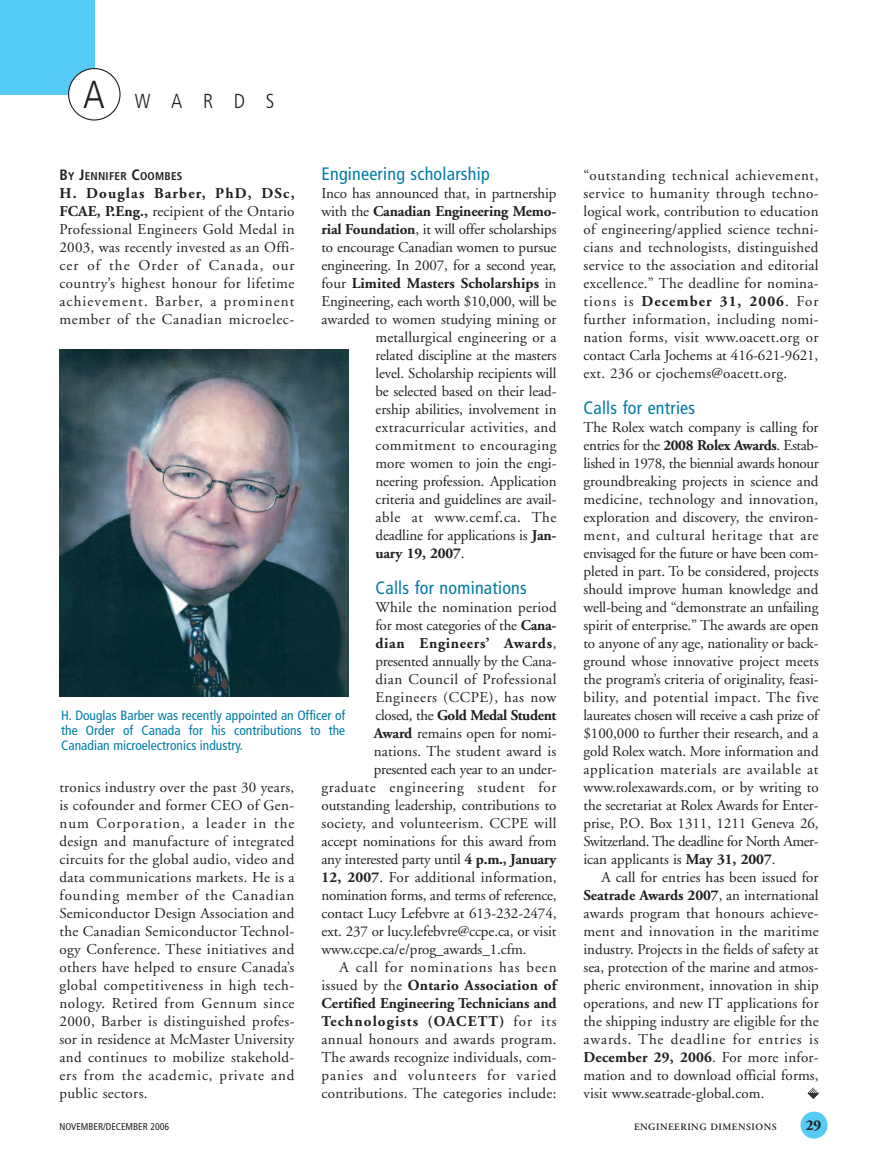
<style>
.page{position:relative;width:878px;height:1175px;background:#fff}
.page>*{position:absolute;margin:0;border:0;box-sizing:border-box;transform-origin:0 0}
.t1{font:300 condensed 20.25px "Frutiger";letter-spacing:1.025em;color:#231f20}
.t2{font:condensed 18px "Frutiger";letter-spacing:.015em;color:#007ba4}
.t3{font:15px/18px "Adobe Garamond";letter-spacing:-.005em;color:#231f20;text-align:justify}
.t4{font:700 15px "Adobe Garamond";color:#231f20}
.t5{font:15px "Adobe Garamond";letter-spacing:.025em;color:#231f20}
.t6{font:15px "Adobe Garamond";letter-spacing:.015em;color:#231f20}
.t7{font:15px "Adobe Garamond";letter-spacing:.04em;color:#231f20}
.t8{font:15px "Adobe Garamond";letter-spacing:.02em;color:#231f20}
.t9{font:700 15px "Adobe Garamond";letter-spacing:.02em;color:#231f20}
.t10{font:15px "Adobe Garamond";letter-spacing:.045em;color:#231f20}
.t11{font:15px "Adobe Garamond";letter-spacing:.07em;color:#231f20}
.t12{font:700 15px "Adobe Garamond";letter-spacing:.075em;color:#231f20}
.t13{font:700 15px "Adobe Garamond";letter-spacing:-.025em;color:#231f20}
.t14{font:15px "Adobe Garamond";letter-spacing:.06em;color:#231f20}
.t15{font:15px "Adobe Garamond";letter-spacing:.03em;color:#231f20}
.t16{font:15px "Adobe Garamond";letter-spacing:.035em;color:#231f20}
.t17{font:700 15px "Adobe Garamond";letter-spacing:.045em;color:#231f20}
.t18{font:condensed 13.5px/15px "Frutiger";color:#007ba4;text-align:justify}
.t19{font:700 condensed 11.25px "Frutiger";letter-spacing:.02em;color:#231f20}
.t20{font:condensed 9.75px "Frutiger";color:#231f20}
.t21{font:600 9.75px "Adobe Garamond";letter-spacing:.05em;color:#231f20}
.s1{font-size:39px}
.s2{font-weight:400}
.s3{font-weight:700}
.s4{font-size:15px}
</style>
<div class="page">
<div style="left:0;top:0;width:94px;height:94px;background:#56cbf5"></div>
<svg style="left:68px;top:68px;width:52px;height:52px"></svg>
<div style="left:800px;top:1111px;width:27px;height:27px;background:#56cbf5;border-radius:50%"></div>
<img style="left:59px;top:350px;width:289px;height:346px">
<svg style="left:807px;top:1087px;width:11px;height:11px"></svg>
<h1 class="t1" style="left:83px;top:93px;width:193px"><span class="s1">A</span> WARDS</h1>
<p class="t2" style="left:321px;top:166px;width:170px">Engineering scholarship</p>
<p class="t3" style="left:321px;top:186px;width:236px">Inco has announced that, in partnership</p>
<p class="t4" style="left:321px;top:205px;width:236px"><span class="s2">with the</span> Canadian Engineering Memo-</p>
<p class="t3" style="left:321px;top:222px;width:236px"><span class="s3">rial Foundation</span>, it will offer scholarships</p>
<p class="t3" style="left:321px;top:240px;width:236px">to encourage Canadian women to pursue</p>
<p class="t3" style="left:321px;top:258px;width:236px">engineering. In 2007, for a second year,</p>
<p class="t4" style="left:321px;top:277px;width:236px"><span class="s2">four</span> Limited Masters Scholarships <span class="s2">in</span></p>
<p class="t3" style="left:321px;top:294px;width:236px">Engineering, each worth $10,000, will be</p>
<p class="t3" style="left:321px;top:312px;width:236px">awarded to women studying mining or</p>
<p class="t3" style="left:375px;top:330px;width:182px">metallurgical engineering or a</p>
<p class="t3" style="left:375px;top:348px;width:182px">related discipline at the masters</p>
<p class="t3" style="left:375px;top:366px;width:182px">level. Scholarship recipients will</p>
<p class="t3" style="left:375px;top:384px;width:182px">be selected based on their lead-</p>
<p class="t3" style="left:375px;top:402px;width:183px">ership abilities, involvement in</p>
<p class="t5" style="left:375px;top:421px;width:182px">extracurricular activities, and</p>
<p class="t16" style="left:375px;top:439px;width:182px">commitment to encouraging</p>
<p class="t3" style="left:375px;top:456px;width:182px">more women to join the engi-</p>
<p class="t3" style="left:375px;top:474px;width:182px">neering profession. Application</p>
<p class="t3" style="left:375px;top:492px;width:182px">criteria and guidelines are avail-</p>
<p class="t7" style="left:375px;top:511px;width:182px">able at www.cemf.ca. The</p>
<p class="t3" style="left:375px;top:528px;width:182px">deadline for applications is <span class="s3">Jan-</span></p>
<p class="t4" style="left:375px;top:547px;width:90px">uary 19, 2007<span class="s2">.</span></p>
<p class="t2" style="left:375px;top:580px;width:153px">Calls for nominations</p>
<p class="t6" style="left:375px;top:601px;width:183px">While the nomination period</p>
<p class="t3" style="left:375px;top:618px;width:182px">for most categories of the <span class="s3">Cana-</span></p>
<p class="t17" style="left:375px;top:637px;width:182px">dian Engineers’ Awards<span class="s2">,</span></p>
<p class="t3" style="left:375px;top:654px;width:182px">presented annually by the Cana-</p>
<p class="t15" style="left:375px;top:673px;width:182px">dian Council of Professional</p>
<p class="t7" style="left:375px;top:691px;width:182px">Engineers (CCPE), has now</p>
<p class="t13" style="left:375px;top:709px;width:182px"><span class="s2">closed, the</span> Gold Medal Student</p>
<p class="t3" style="left:374px;top:726px;width:184px"><span class="s3">Award</span> remains open for nomi-</p>
<p class="t6" style="left:373px;top:745px;width:184px">nations. The student award is</p>
<p class="t3" style="left:373px;top:762px;width:184px">presented each year to an under-</p>
<p class="t10" style="left:321px;top:781px;width:236px">graduate engineering student for</p>
<p class="t3" style="left:321px;top:798px;width:236px">outstanding leadership, contributions to</p>
<p class="t5" style="left:321px;top:817px;width:237px">society, and volunteerism. CCPE will</p>
<p class="t3" style="left:321px;top:834px;width:236px">accept nominations for this award from</p>
<p class="t3" style="left:321px;top:852px;width:236px">any interested party until <span class="s3">4 p.m., January</span></p>
<p class="t6" style="left:321px;top:871px;width:237px"><span class="s3">12, 2007</span>. For additional information,</p>
<p class="t3" style="left:321px;top:888px;width:237px">nomination forms, and terms of reference,</p>
<p class="t3" style="left:321px;top:906px;width:236px">contact Lucy Lefebvre at 613-232-2474,</p>
<p class="t3" style="left:321px;top:924px;width:236px">ext. 237 or lucy.lefebvre@ccpe.ca, or visit</p>
<p class="t3" style="left:321px;top:942px;width:207px">www.ccpe.ca/e/prog_awards_1.cfm.</p>
<p class="t14" style="left:339px;top:961px;width:219px">A call for nominations has been</p>
<p class="t9" style="left:321px;top:979px;width:237px"><span class="s2">issued by the</span> Ontario Association of</p>
<p class="t4" style="left:321px;top:997px;width:237px">Certified Engineering Technicians and</p>
<p class="t12" style="left:321px;top:1015px;width:236px">Technologists (OACETT) <span class="s2">for its</span></p>
<p class="t5" style="left:321px;top:1033px;width:236px">annual honours and awards program.</p>
<p class="t3" style="left:321px;top:1050px;width:237px">The awards recognize individuals, com-</p>
<p class="t11" style="left:321px;top:1069px;width:236px">panies and volunteers for varied</p>
<p class="t8" style="left:321px;top:1087px;width:236px">contributions. The categories include:</p>
<p class="t19" style="left:59px;top:172px;width:125px"><span class="s4">B</span>Y <span class="s4">J</span>ENNIFER <span class="s4">C</span>OOMBES</p>
<p class="t3" style="left:59px;top:186px;width:237px"><span class="s3">H. Douglas Barber, PhD, DSc, FCAE, P.Eng.,</span> recipient of the Ontario Professional Engineers Gold Medal in 2003, was recently invested as an Offi&shy;cer of the Order of Canada, our country’s highest honour for lifetime achievement. Barber, a prominent member of the Canadian microelec-</p>
<p class="t18" style="left:61px;top:709px;width:285px">H. Douglas Barber was recently appointed an Officer of the Order of Canada for his contributions to the Canadian microelectronics industry.</p>
<p class="t3" style="left:59px;top:780px;width:237px">tronics industry over the past 30 years, is cofounder and former CEO of Gen&shy;num Corporation, a leader in the design and manufacture of integrated circuits for the global audio, video and data communications markets. He is a founding member of the Canadian Semiconductor Design Association and the Canadian Semiconductor Technol&shy;ogy Conference. These initiatives and others have helped to ensure Canada’s global competitiveness in high tech&shy;nology. Retired from Gennum since 2000, Barber is distinguished profes&shy;sor in residence at McMaster University and continues to mobilize stakehold&shy;ers from the academic, private and public sectors.</p>
<p class="t3" style="left:583px;top:168px;width:237px">“outstanding technical achievement, service to humanity through techno&shy;logical work, contribution to education of engineering/applied science techni&shy;cians and technologists, distinguished service to the association and editorial excellence.” The deadline for nomina&shy;tions is <span class="s3">December 31, 2006</span>. For further information, including nomi&shy;nation forms, visit www.oacett.org or contact Carla Jochems at 416-621-9621, ext. 236 or cjochems@oacett.org.</p>
<p class="t2" style="left:583px;top:400px;width:113px">Calls for entries</p>
<p class="t3" style="left:583px;top:420px;width:237px">The Rolex watch company is calling for entries for the <span class="s3">2008 Rolex Awards</span>. Estab&shy;lished in 1978, the biennial awards honour groundbreaking projects in science and medicine, technology and innovation, exploration and discovery, the environ&shy;ment, and cultural heritage that are envisaged for the future or have been com&shy;pleted in part. To be considered, projects should improve human knowledge and well-being and “demonstrate an unfailing spirit of enterprise.” The awards are open to anyone of any age, nationality or back&shy;ground whose innovative project meets the program’s criteria of originality, feasi&shy;bility, and potential impact. The five laureates chosen will receive a cash prize of $100,000 to further their research, and a gold Rolex watch. More information and application materials are available at www.rolexawards.com, or by writing to the secretariat at Rolex Awards for Enter&shy;prise, P.O. Box 1311, 1211 Geneva 26, Switzerland. The deadline for North Amer&shy;ican applicants is <span class="s3">May 31, 2007</span>.</p>
<p class="t3" style="left:583px;top:870px;width:237px;text-indent:18px">A call for entries has been issued for <span class="s3">Seatrade Awards 2007</span>, an international awards program that honours achieve&shy;ment and innovation in the maritime industry. Projects in the fields of safety at sea, protection of the marine and atmos&shy;pheric environment, innovation in ship operations, and new IT applications for the shipping industry are eligible for the awards. The deadline for entries is <span class="s3">December 29, 2006</span>. For more infor&shy;mation and to download official forms, visit www.seatrade-global.com.</p>
<p class="t20" style="left:59px;top:1122px;width:111px">NOVEMBER/DECEMBER 2006</p>
<p class="t21" style="left:634px;top:1122px;width:144px">ENGINEERING DIMENSIONS</p>
<p class="t4" style="left:805px;top:1118px;width:17px">29</p>
</div>
